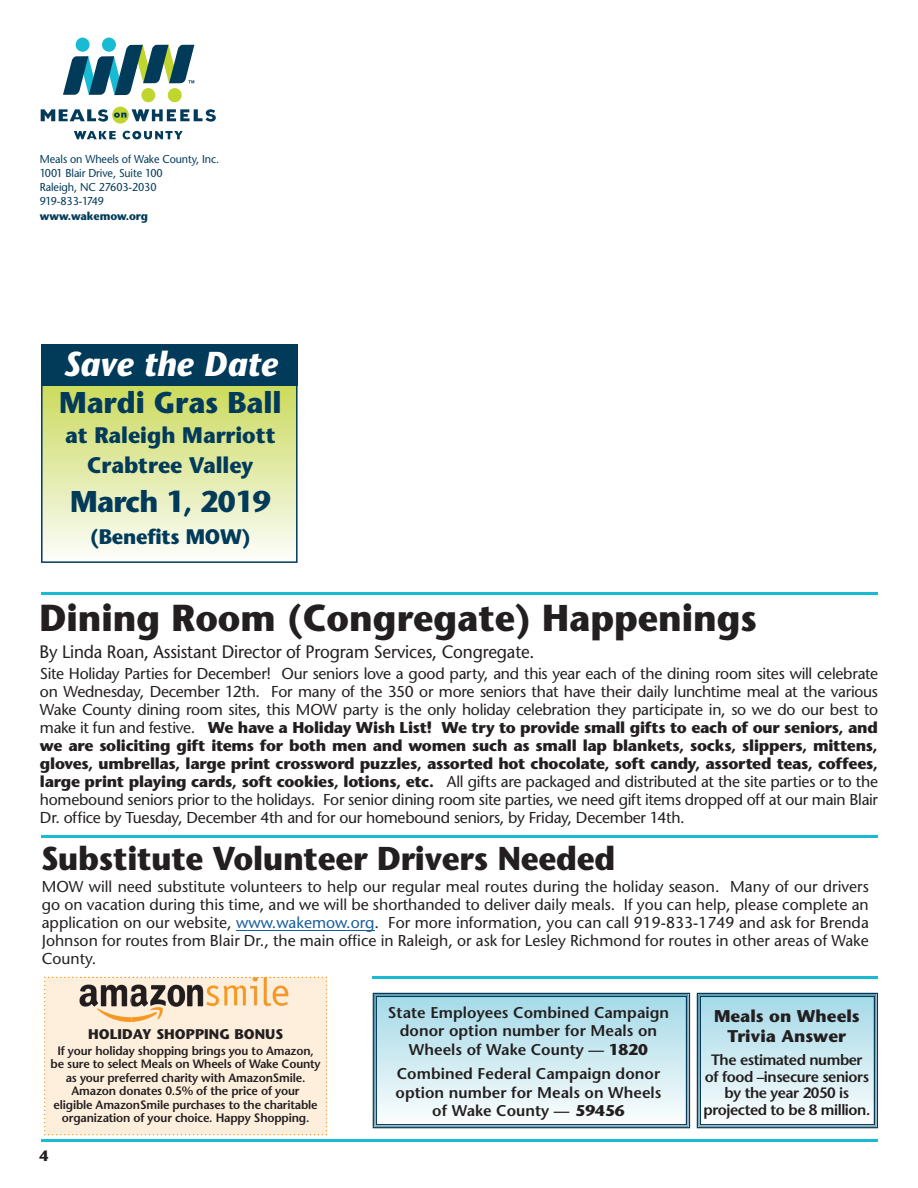
<style>
.page{position:relative;width:918px;height:1188px;background:#fff}
.page>*{position:absolute;margin:0;border:0;box-sizing:border-box;transform-origin:0 0}
.t1{font:700 37.5px "Stone Sans";color:#231f20;scale:.95 1}
.t2{font:italic 700 34.5px "Stone Sans";color:#fff;scale:.95 1}
.t3{font:700 33px "Stone Sans";letter-spacing:-.01em;color:#231f20;scale:.95 1}
.t4{font:700 30px "Stone Sans";color:#023b59;scale:.95 1}
.t5{font:700 30px "Stone Sans";letter-spacing:-.02em;color:#023b59;scale:.95 1}
.t6{font:700 22.5px/30px "Stone Sans";color:#023b59;text-align:center;scale:.95 1}
.t7{font:700 21px "Stone Sans";letter-spacing:-.01em;color:#023b59;scale:.95 1}
.t8{font:18px "Stone Sans";letter-spacing:-.01em;color:#231f20;scale:.95 1}
.t9{font:700 16.95px/19.5px "Stone Sans";letter-spacing:.005em;color:#231f20;text-align:center}
.t10{font:15.75px/18px "Stone Sans";letter-spacing:-.005em;color:#231f20;text-align:justify}
.t11{font:600 15.6px/18.5px "Stone Sans";letter-spacing:.005em;color:#231f20;text-align:center}
.t12{font:600 15px/16.5px "Stone Sans";letter-spacing:-.03em;color:#231f20;text-align:center}
.t13{font:700 15px "Stone Sans";color:#231f20;scale:.95 1}
.t14{font:700 14.1px "Stone Sans";letter-spacing:.005em;color:#231f20}
.t15{font:600 12.15px/13.5px "Stone Sans";letter-spacing:-.015em;color:#231f20;text-align:center}
.t16{font:11.4px/14.2px "Stone Sans";letter-spacing:-.01em;color:#023b59;scale:.95 1}
.t17{font:700 11.4px "Stone Sans";letter-spacing:-.01em;color:#023b59;scale:.95 1}
.s1{font-weight:700}
.s2{color:#175d9e}
</style>
<div class="page">
<div style="left:141px;top:88px;width:14px;height:14px;background:#c1d52f;border-radius:50%"></div>
<div style="left:168px;top:88px;width:14px;height:14px;background:#c1d52f;border-radius:50%"></div>
<div style="left:76px;top:38px;width:14px;height:14px;background:#18bbd3;border-radius:50%"></div>
<div style="left:102px;top:38px;width:14px;height:14px;background:#18bbd3;border-radius:50%"></div>
<svg style="left:63px;top:45px;width:131px;height:50px"></svg>
<svg style="left:112px;top:107px;width:17px;height:17px"></svg>
<svg style="left:41px;top:109px;width:67px;height:13px"></svg>
<svg style="left:114px;top:109px;width:102px;height:13px"></svg>
<svg style="left:74px;top:131px;width:42px;height:8px"></svg>
<svg style="left:123px;top:131px;width:60px;height:8px"></svg>
<hr style="left:41px;top:593px;width:837px;height:2px;background:#18bbd3">
<hr style="left:41px;top:1139px;width:837px;height:2px;background:#18bbd3">
<hr style="left:41px;top:835px;width:837px;height:3px;background:#18bbd3">
<svg style="left:41px;top:386px;width:257px;height:177px"></svg>
<div style="left:41px;top:344px;width:257px;height:42px;background:#023b59"></div>
<svg style="left:373px;top:993px;width:317px;height:135px"></svg>
<svg style="left:697px;top:993px;width:181px;height:135px"></svg>
<div style="left:44px;top:977px;width:283px;height:158px;background:#feefdd"></div>
<hr style="left:373px;top:977px;width:505px;height:2px;background:#18bbd3">
<img style="left:80px;top:976px;width:175px;height:1px">
<img style="left:78px;top:977px;width:216px;height:49px">
<img style="left:193px;top:977px;width:98px;height:1px">
<hr style="left:236px;top:930px;width:139px;height:1px;background:#175d9e">
<p class="t16" style="left:40px;top:152px;width:190px">Meals on Wheels of Wake County, Inc.<br>1001 Blair Drive, Suite 100<br>Raleigh, NC 27603-2030<br>919-833-1749</p>
<p class="t17" style="left:40px;top:209px;width:115px">www.wakemow.org</p>
<h2 class="t2" style="left:63px;top:343px;width:227px">Save the Date</h2>
<h3 class="t4" style="left:59px;top:384px;width:236px">Mardi Gras Ball</h3>
<h3 class="t6" style="left:65px;top:420px;width:223px">at Raleigh Marriott<br>Crabtree Valley</h3>
<h3 class="t5" style="left:70px;top:483px;width:213px">March 1, 2019</h3>
<h3 class="t7" style="left:90px;top:524px;width:170px">(Benefits MOW)</h3>
<h1 class="t1" style="left:39px;top:594px;width:757px">Dining Room (Congregate) Happenings</h1>
<p class="t8" style="left:39px;top:640px;width:523px">By Linda Roan, Assistant Director of Program Services, Congregate.</p>
<p class="t10" style="left:40px;top:664px;width:840px">Site Holiday Parties for December! Our seniors love a good party, and this year each of the dining room sites will celebrate on Wednesday, December 12th. For many of the 350 or more seniors that have their daily lunchtime meal at the various Wake County dining room sites, this MOW party is the only holiday celebration they participate in, so we do our best to make it fun and festive. <span class="s1">We have a Holiday Wish List! We try to provide small gifts to each of our seniors, and we are soliciting gift items for both men and women such as small lap blankets, socks, slippers, mittens, gloves, umbrellas, large print crossword puzzles, assorted hot chocolate, soft candy, assorted teas, coffees, large print playing cards, soft cookies, lotions, etc.</span> All gifts are packaged and distributed at the site parties or to the homebound seniors prior to the holidays. For senior dining room site parties, we need gift items dropped off at our main Blair Dr. office by Tuesday, December 4th and for our homebound seniors, by Friday, December 14th.</p>
<h3 class="t3" style="left:41px;top:837px;width:606px">Substitute Volunteer Drivers Needed</h3>
<p class="t10" style="left:42px;top:878px;width:829px">MOW will need substitute volunteers to help our regular meal routes during the holiday season. Many of our drivers go on vacation during this time, and we will be shorthanded to deliver daily meals. If you can help, please complete an application on our website, <span class="s2">www.wakemow.org</span>. For more information, you can call 919-833-1749 and ask for Brenda Johnson for routes from Blair Dr., the main office in Raleigh, or ask for Lesley Richmond for routes in other areas of Wake County.</p>
<p class="t14" style="left:88px;top:1025px;width:197px">HOLIDAY SHOPPING BONUS</p>
<p class="t15" style="left:51px;top:1044px;width:272px">If your holiday shopping brings you to Amazon, be sure to select Meals on Wheels of Wake County as your preferred charity with AmazonSmile.<br>Amazon donates 0.5% of the price of your<br>eligible AmazonSmile purchases to the charitable organization of your choice. Happy Shopping.</p>
<p class="t13" style="left:39px;top:1146px;width:11px">4</p>
<p class="t11" style="left:388px;top:1003px;width:283px">State Employees Combined Campaign donor option number for Meals on<br>Wheels of Wake County — <span class="s1">1820</span></p>
<p class="t11" style="left:396px;top:1065px;width:267px">Combined Federal Campaign donor option number for Meals on Wheels of Wake County — <span class="s1">59456</span></p>
<p class="t9" style="left:714px;top:1006px;width:147px">Meals on Wheels<br>Trivia Answer</p>
<p class="t12" style="left:704px;top:1052px;width:168px">The estimated number of food –insecure seniors by the year 2050 is projected to be 8 million.</p>
</div>
